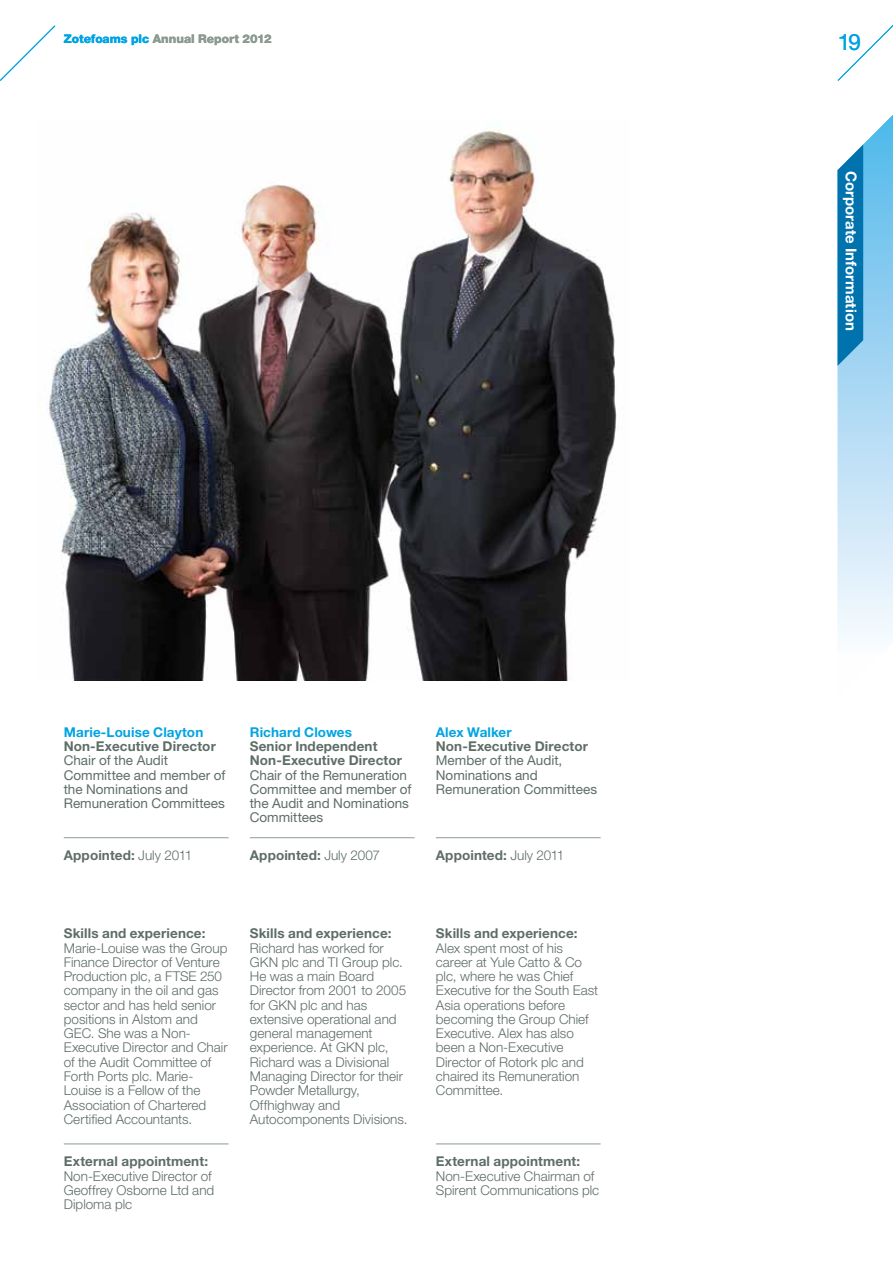
<style>
.page{position:relative;width:893px;height:1263px;background:#fff}
.page>*{position:absolute;margin:0;border:0;box-sizing:border-box;transform-origin:0 0}
.t1{font:22.5px "Helvetica Neue LT Std";color:#00a4e3}
.t2{font:700 15px "Helvetica Neue LT Std";letter-spacing:.005em;color:#fff}
.t3{font:300 13.5px/14.2px "Helvetica Neue LT Std";color:#5e6e66}
.t4{font:700 13.5px/14.2px "Helvetica Neue LT Std";letter-spacing:.01em;color:#5e6e66}
.t5{font:13.5px/14.2px "Helvetica Neue LT Std";color:#5e6e66}
.t6{font:700 13.5px "Helvetica Neue LT Std";letter-spacing:.01em;color:#00a4e3}
.t7{font:800 12px "Helvetica Neue LT Std";color:#8b9b92}
.s1{color:#00a4e3}
.s2{font-weight:300}
</style>
<div class="page">
<svg style="left:837px;top:25px;width:56px;height:56px"></svg>
<svg style="left:0;top:25px;width:56px;height:56px"></svg>
<svg style="left:838px;top:115px;width:55px;height:524px;background:#97cce9"></svg>
<img style="left:48px;top:128px;width:569px;height:552px">
<hr style="left:64px;top:1143px;width:165px;height:1px;background:#8b9b92">
<hr style="left:64px;top:837px;width:165px;height:1px;background:#8b9b92">
<hr style="left:436px;top:1143px;width:165px;height:1px;background:#8b9b92">
<hr style="left:436px;top:837px;width:165px;height:1px;background:#8b9b92">
<hr style="left:250px;top:837px;width:165px;height:1px;background:#8b9b92">
<p class="t7" style="left:64px;top:31px;width:209px"><span class="s1">Zotefoams plc</span> Annual Report 2012</p>
<p class="t6" style="left:64px;top:724px;width:141px">Marie-Louise Clayton</p>
<p class="t4" style="left:64px;top:739px;width:154px">Non-Executive Director</p>
<p class="t5" style="left:64px;top:753px;width:163px">Chair of the Audit<br>Committee and member of the Nominations and<br>Remuneration Committees</p>
<p class="t4" style="left:64px;top:848px;width:130px">Appointed: <span class="s2">July 2011</span></p>
<p class="t6" style="left:250px;top:724px;width:104px">Richard Clowes</p>
<p class="t4" style="left:250px;top:739px;width:154px">Senior Independent<br>Non-Executive Director</p>
<p class="t5" style="left:250px;top:767px;width:163px">Chair of the Remuneration<br>Committee and member of the Audit and Nominations<br>Committees</p>
<p class="t4" style="left:250px;top:848px;width:132px">Appointed: <span class="s2">July 2007</span></p>
<p class="t6" style="left:436px;top:724px;width:77px">Alex Walker</p>
<p class="t4" style="left:436px;top:739px;width:154px">Non-Executive Director</p>
<p class="t5" style="left:436px;top:753px;width:163px">Member of the Audit,<br>Nominations and<br>Remuneration Committees</p>
<p class="t4" style="left:436px;top:848px;width:130px">Appointed: <span class="s2">July 2011</span></p>
<p class="t4" style="left:64px;top:926px;width:143px">Skills and experience:</p>
<p class="t3" style="left:64px;top:940px;width:165px">Marie-Louise was the Group<br>Finance Director of Venture<br>Production plc, a FTSE 250 company in the oil and gas sector and has held senior positions in Alstom and<br>GEC. She was a Non-<br>Executive Director and Chair of the Audit Committee of<br>Forth Ports plc. Marie-<br>Louise is a Fellow of the<br>Association of Chartered<br>Certified Accountants.</p>
<p class="t4" style="left:64px;top:1154px;width:146px">External appointment:</p>
<p class="t3" style="left:64px;top:1168px;width:152px">Non-Executive Director of<br>Geoffrey Osborne Ltd and<br>Diploma plc</p>
<p class="t4" style="left:250px;top:926px;width:143px">Skills and experience:</p>
<p class="t3" style="left:250px;top:940px;width:159px">Richard has worked for<br>GKN plc and TI Group plc.<br>He was a main Board<br>Director from 2001 to 2005 for GKN plc and has extensive operational and general management experience. At GKN plc,<br>Richard was a Divisional<br>Managing Director for their<br>Powder Metallurgy,<br>Offhighway and<br>Autocomponents Divisions.</p>
<p class="t4" style="left:436px;top:926px;width:143px">Skills and experience:</p>
<p class="t3" style="left:436px;top:940px;width:164px">Alex spent most of his career at Yule Catto &amp; Co plc, where he was Chief<br>Executive for the South East<br>Asia operations before becoming the Group Chief<br>Executive. Alex has also been a Non-Executive<br>Director of Rotork plc and chaired its Remuneration<br>Committee.</p>
<p class="t4" style="left:436px;top:1154px;width:146px">External appointment:</p>
<p class="t3" style="left:436px;top:1168px;width:165px">Non-Executive Chairman of<br>Spirent Communications plc</p>
<h1 class="t1" style="left:838px;top:29px;width:25px">19</h1>
<p class="t2" style="left:860px;top:170px;width:162px;rotate:90deg">Corporate Information</p>
<p class="t2" style="left:860px;top:191px;width:120px;rotate:90deg">mpany Overview</p>
</div>
